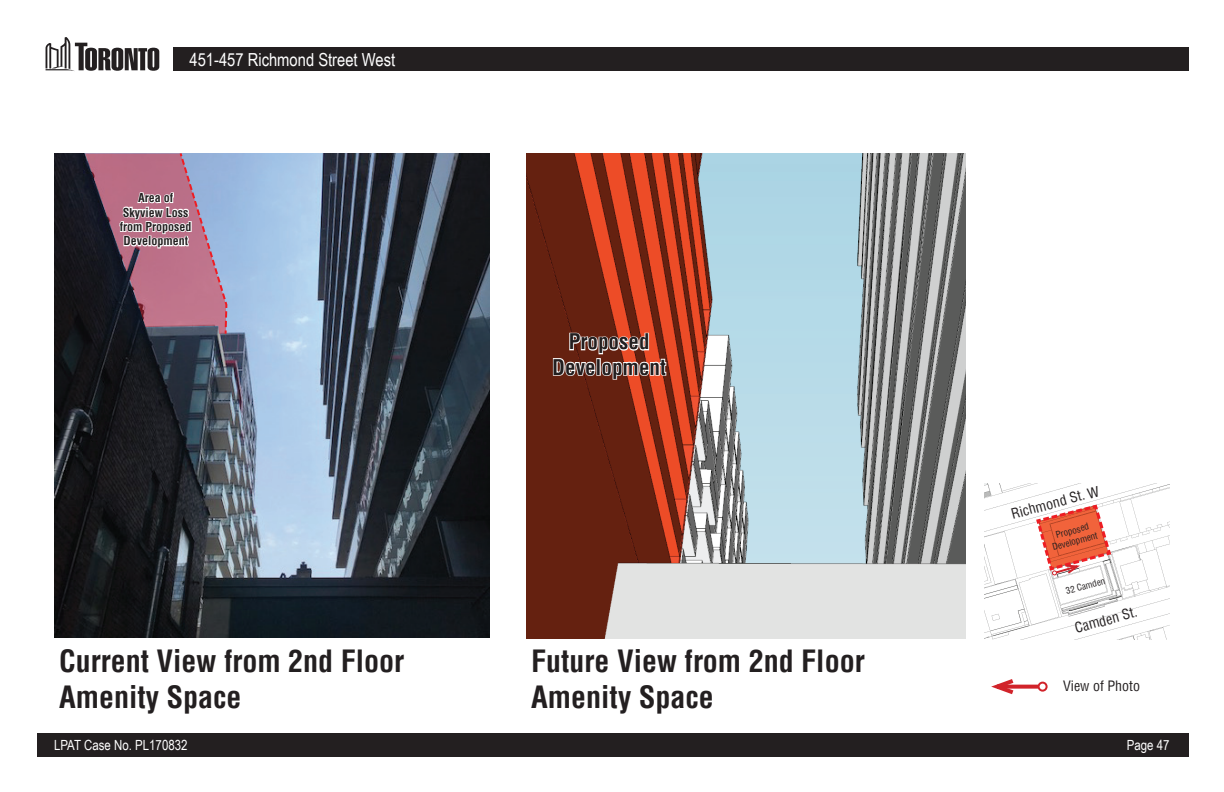
<style>
.page{position:relative;width:1224px;height:792px;background:#fff}
.page>*{position:absolute;margin:0;border:0;box-sizing:border-box;transform-origin:0 0}
.t1{font:700 condensed 30px/36px "Helvetica";color:#231f20}
.t2{font:700 condensed 21.1px/25.3px "Helvetica";color:#231f20;text-align:center}
.t3{font:18px "Arial Narrow";color:#fff}
.t4{font:condensed 14px "Helvetica";color:#231f20}
.t5{font:14px "Arial Narrow";color:#fff}
.t6{font:700 condensed 12px/14.4px "Helvetica";color:#231f20;text-align:center}
.t7{font:condensed 9px/10.8px "Helvetica";color:#231f20;text-align:center}
</style>
<div class="page">
<div style="left:173px;top:47px;width:1016px;height:24px;background:#231f20"></div>
<svg style="left:46px;top:37px;width:113px;height:34px"></svg>
<div style="left:37px;top:733px;width:1152px;height:24px;background:#231f20"></div>
<img style="left:54px;top:153px;width:435px;height:485px">
<img style="left:526px;top:153px;width:440px;height:486px">
<svg style="left:552px;top:332px;width:115px;height:50px"></svg>
<img style="left:984px;top:484px;width:186px;height:156px">
<svg style="left:1018px;top:685px;width:20px;height:4px"></svg>
<div style="left:1038px;top:682px;width:10px;height:10px;border:2px solid #d1232a;border-radius:50%"></div>
<svg style="left:991px;top:679px;width:27px;height:16px"></svg>
<svg style="left:1034px;top:503px;width:79px;height:73px"></svg>
<svg style="left:85px;top:153px;width:143px;height:183px;background:#936e83"></svg>
<p class="t3" style="left:190px;top:46px;width:207px">451-457 Richmond Street West</p>
<p class="t6" style="left:120px;top:191px;width:73px">Area of<br>Skyview Loss from Proposed<br>Development</p>
<p class="t2" style="left:552px;top:329px;width:115px">Proposed<br>Development</p>
<p class="t1" style="left:59px;top:643px;width:347px">Current View from 2nd Floor<br>Amenity Space</p>
<p class="t1" style="left:531px;top:643px;width:335px">Future View from 2nd Floor<br>Amenity Space</p>
<p class="t4" style="left:1009px;top:505px;width:92px;rotate:-15deg">Richmond St. W</p>
<p class="t7" style="left:1048px;top:531px;width:48px;rotate:-15deg">Proposed<br>Development</p>
<p class="t7" style="left:1065px;top:586px;width:42px;rotate:-15deg">32 Camden</p>
<p class="t4" style="left:1073px;top:619px;width:65px;rotate:-15deg">Camden St.</p>
<p class="t4" style="left:1063px;top:677px;width:79px">View of Photo</p>
<p class="t5" style="left:54px;top:735px;width:135px">LPAT Case No. PL170832</p>
<p class="t5" style="left:1127px;top:735px;width:44px">Page 47</p>
</div>
